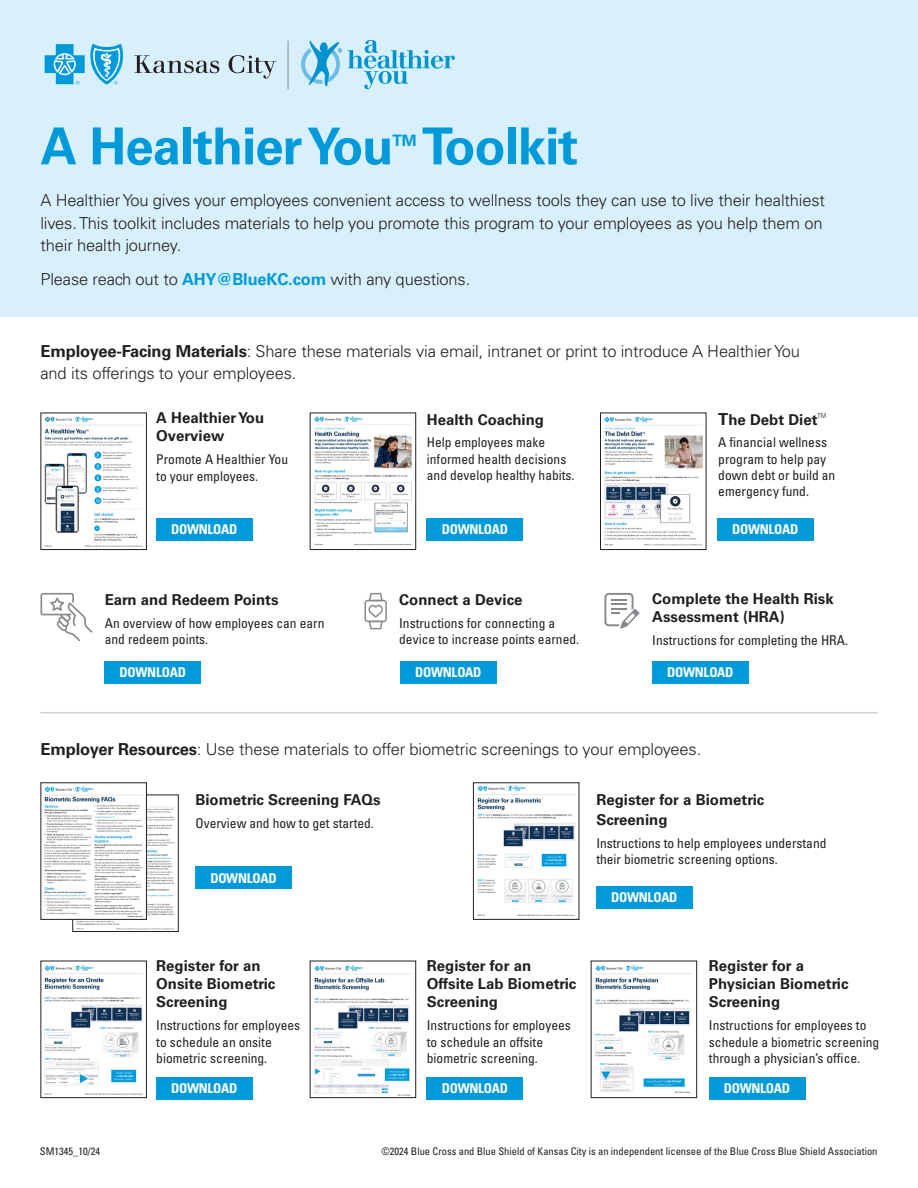
<style>
.page{position:relative;width:918px;height:1188px;background:#fff}
.page>*{position:absolute;margin:0;border:0;box-sizing:border-box;transform-origin:0 0}
.t1{font:700 51px "Univers LT Std";letter-spacing:-.02em;color:#009ada}
.Body_Paragraph{font:300 16.5px/22.5px "Univers LT Std";letter-spacing:-.01em;color:#231f20}
.t2{font:700 15.75px "Univers LT Std";color:#009ada}
.overview_page_subhead{font:700 15px/18px "Univers LT Std";color:#231f20}
.overview_page_body{font:condensed 13.5px/16.2px "Univers LT Std";color:#231f20}
.t3{font:700 condensed 13.5px "Univers LT Std";letter-spacing:-.02em;color:#fff}
.t4{font:condensed 10.5px "Univers LT Std";color:#231f20}
.overview_page_subhead-2{font:300 condensed 7.05px "Univers LT Std";color:#231f20}
.s1{font-weight:700;color:#009ada}
.s2{font-weight:700}
.s3{font-size:16.5px}
</style>
<div class="page">
<div style="left:0;top:0;width:918px;height:316px;background:#d8f0fb"></div>
<img style="left:44px;top:416px;width:99px;height:131px">
<div style="left:40px;top:413px;width:107px;height:137px;border:1px solid #231f20"></div>
<img style="left:595px;top:965px;width:98px;height:128px">
<div style="left:591px;top:961px;width:106px;height:137px;border:1px solid #231f20"></div>
<img style="left:314px;top:965px;width:98px;height:131px">
<div style="left:310px;top:961px;width:106px;height:137px;border:1px solid #231f20"></div>
<img style="left:477px;top:785px;width:98px;height:131px">
<div style="left:473px;top:782px;width:106px;height:138px;border:1px solid #231f20"></div>
<img style="left:44px;top:965px;width:99px;height:130px">
<div style="left:40px;top:961px;width:107px;height:137px;border:1px solid #231f20"></div>
<img style="left:76px;top:807px;width:99px;height:123px">
<div style="left:72px;top:795px;width:107px;height:137px;border:1px solid #231f20"></div>
<svg style="left:134px;top:55px;width:85px;height:18px"></svg>
<svg style="left:229px;top:55px;width:47px;height:24px"></svg>
<svg style="left:45px;top:44px;width:79px;height:41px"></svg>
<svg style="left:348px;top:40px;width:107px;height:49px"></svg>
<svg style="left:301px;top:40px;width:41px;height:47px"></svg>
<hr style="left:288px;top:41px;width:1px;height:48px;background:#868a8e">
<hr style="left:40px;top:712px;width:838px;height:1px;background:#d1d2d4">
<div style="left:427px;top:518px;width:96px;height:23px;background:#009ada"></div>
<div style="left:105px;top:661px;width:96px;height:23px;background:#009ada"></div>
<div style="left:652px;top:661px;width:96px;height:23px;background:#009ada"></div>
<div style="left:400px;top:661px;width:96px;height:23px;background:#009ada"></div>
<div style="left:156px;top:518px;width:96px;height:23px;background:#009ada"></div>
<div style="left:709px;top:1077px;width:96px;height:22px;background:#009ada"></div>
<div style="left:427px;top:1077px;width:96px;height:22px;background:#009ada"></div>
<div style="left:596px;top:886px;width:96px;height:23px;background:#009ada"></div>
<div style="left:156px;top:1077px;width:96px;height:22px;background:#009ada"></div>
<div style="left:195px;top:867px;width:97px;height:22px;background:#009ada"></div>
<div style="left:717px;top:518px;width:96px;height:23px;background:#009ada"></div>
<img style="left:314px;top:416px;width:98px;height:130px">
<div style="left:310px;top:413px;width:106px;height:137px;border:1px solid #231f20"></div>
<img style="left:604px;top:416px;width:99px;height:130px">
<div style="left:600px;top:413px;width:106px;height:137px;border:1px solid #231f20"></div>
<img style="left:44px;top:786px;width:101px;height:132px">
<div style="left:40px;top:782px;width:107px;height:138px;border:1px solid #231f20"></div>
<svg style="left:364px;top:593px;width:23px;height:36px"></svg>
<svg style="left:604px;top:593px;width:36px;height:36px"></svg>
<svg style="left:40px;top:593px;width:53px;height:48px"></svg>
<p class="t1" style="left:40px;top:117px;width:355px">A Healthier You</p>
<p class="t2" style="left:392px;top:132px;width:26px">TM</p>
<p class="t1" style="left:422px;top:117px;width:158px">Toolkit</p>
<p class="Body_Paragraph" style="left:40px;top:189px;width:786px">A Healthier You gives your employees convenient access to wellness tools they can use to live their healthiest lives. This toolkit includes materials to help you promote this program to your employees as you help them on their health journey.</p>
<p class="Body_Paragraph" style="left:40px;top:268px;width:431px">Please reach out to <span class="s1">AHY@BlueKC.com</span> with any questions.</p>
<p class="Body_Paragraph" style="left:40px;top:340px;width:761px"><span class="s2">Employee-Facing Materials</span>: Share these materials via email, intranet or print to introduce A Healthier You and its offerings to your employees.</p>
<p class="overview_page_subhead" style="left:427px;top:410px;width:119px">Health Coaching</p>
<p class="overview_page_body" style="left:427px;top:434px;width:149px">Help employees make informed health decisions and develop healthy habits.</p>
<p class="overview_page_subhead" style="left:718px;top:410px;width:101px"><span class="s3">T</span>he Debt Diet</p>
<p class="overview_page_subhead-2" style="left:818px;top:411px;width:10px">TM</p>
<p class="overview_page_body" style="left:718px;top:434px;width:118px">A financial wellness program to help pay down debt or build an emergency fund.</p>
<p class="t3" style="left:732px;top:521px;width:68px">DOWNLOAD</p>
<p class="overview_page_subhead" style="left:156px;top:409px;width:110px">A Healthier You<br>Overview</p>
<p class="overview_page_body" style="left:156px;top:451px;width:133px">Promote A Healthier You to your employees.</p>
<p class="t3" style="left:171px;top:521px;width:68px">DOWNLOAD</p>
<p class="t3" style="left:442px;top:521px;width:68px">DOWNLOAD</p>
<p class="overview_page_subhead" style="left:105px;top:591px;width:175px">Earn and Redeem Points</p>
<p class="overview_page_body" style="left:105px;top:615px;width:221px">An overview of how employees can earn and redeem points.</p>
<p class="overview_page_subhead" style="left:399px;top:591px;width:125px">Connect a Device</p>
<p class="overview_page_body" style="left:399px;top:615px;width:181px">Instructions for connecting a device to increase points earned.</p>
<p class="overview_page_subhead" style="left:652px;top:590px;width:183px">Complete the Health Risk<br>Assessment (HRA)</p>
<p class="overview_page_body" style="left:652px;top:632px;width:197px">Instructions for completing the HRA.</p>
<p class="t3" style="left:120px;top:664px;width:68px">DOWNLOAD</p>
<p class="t3" style="left:415px;top:664px;width:68px">DOWNLOAD</p>
<p class="t3" style="left:667px;top:664px;width:68px">DOWNLOAD</p>
<p class="Body_Paragraph" style="left:40px;top:737px;width:662px"><span class="s2">Employer Resources</span>: Use these materials to offer biometric screenings to your employees.</p>
<p class="overview_page_subhead" style="left:195px;top:791px;width:187px">Biometric Screening FAQs</p>
<p class="overview_page_body" style="left:195px;top:815px;width:180px">Overview and how to get started.</p>
<p class="overview_page_subhead" style="left:596px;top:790px;width:170px;line-height:19.8px">Register for a Biometric<br>Screening</p>
<p class="overview_page_body" style="left:596px;top:835px;width:232px">Instructions to help employees understand their biometric screening options.</p>
<p class="t3" style="left:210px;top:870px;width:68px">DOWNLOAD</p>
<p class="t3" style="left:611px;top:889px;width:68px">DOWNLOAD</p>
<p class="overview_page_subhead" style="left:156px;top:957px;width:121px">Register for an<br>Onsite Biometric<br>Screening</p>
<p class="overview_page_body" style="left:156px;top:1017px;width:145px">Instructions for employees to schedule an onsite biometric screening.</p>
<p class="overview_page_subhead" style="left:427px;top:957px;width:151px">Register for an<br>Offsite Lab Biometric<br>Screening</p>
<p class="overview_page_body" style="left:427px;top:1017px;width:145px">Instructions for employees to schedule an offsite biometric screening.</p>
<p class="overview_page_subhead" style="left:709px;top:957px;width:141px">Register for a<br>Physician Biometric<br>Screening</p>
<p class="overview_page_body" style="left:709px;top:1017px;width:172px">Instructions for employees to schedule a biometric screening through a physician’s office.</p>
<p class="t3" style="left:171px;top:1080px;width:68px">DOWNLOAD</p>
<p class="t3" style="left:442px;top:1080px;width:68px">DOWNLOAD</p>
<p class="t3" style="left:724px;top:1080px;width:68px">DOWNLOAD</p>
<p class="t4" style="left:40px;top:1145px;width:62px">SM1345_10/24</p>
<p class="t4" style="left:382px;top:1145px;width:497px">©2024 Blue Cross and Blue Shield of Kansas City is an independent licensee of the Blue Cross Blue Shield Association</p>
</div>
